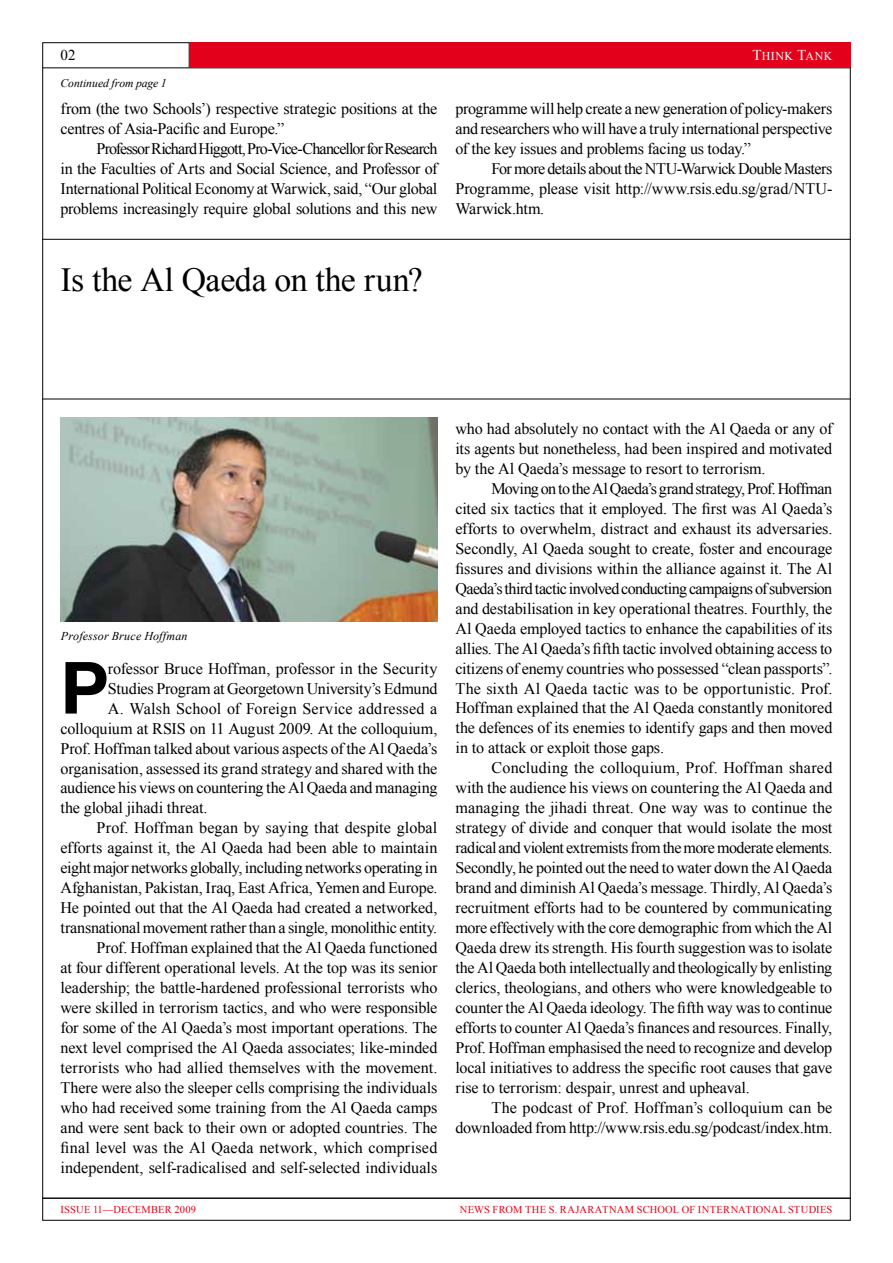
<style>
.page{position:relative;width:893px;height:1263px;background:#fff}
.page>*{position:absolute;margin:0;border:0;box-sizing:border-box;transform-origin:0 0}
.t1{font:700 72.15px "Helvetica Neue";color:#000}
.t2{font:33.75px "Times New Roman";color:#000}
.t3{font:16.2px/20px "Times New Roman";letter-spacing:-.005em;color:#000;text-align:justify}
.t4{font:16.2px "Times New Roman";letter-spacing:-.025em;color:#000}
.t5{font:16.2px "Times New Roman";letter-spacing:.015em;color:#000}
.t6{font:15px "Times New Roman";color:#000}
.t7{font:italic 12px "Times New Roman";letter-spacing:.015em;color:#000}
.t8{font:12px "Times New Roman";color:#fff}
.t9{font:italic 11.7px "Times New Roman";letter-spacing:-.005em;color:#000}
.t10{font:10.5px "Times New Roman";letter-spacing:.01em;color:#e2001a}
.t11{font:10.5px "Times New Roman";letter-spacing:.03em;color:#e2001a}
.s1{font-size:15px}
</style>
<div class="page">
<hr style="left:43px;top:68px;width:807px;height:1px;background:#000">
<div style="left:189px;top:43px;width:661px;height:25px;background:#e2001a"></div>
<hr style="left:42px;top:1198px;width:808px;height:1px;background:#000">
<img style="left:61px;top:418px;width:376px;height:203px">
<hr style="left:43px;top:399px;width:807px;height:1px;background:#000">
<hr style="left:43px;top:239px;width:807px;height:1px;background:#000">
<p class="t6" style="left:61px;top:45px;width:16px">02</p>
<p class="t8" style="left:752px;top:48px;width:19px"><span class="s1">T</span>HINK</p>
<p class="t8" style="left:797px;top:48px;width:19px"><span class="s1">T</span>ANK</p>
<p class="t9" style="left:61px;top:75px;width:108px">Continued from page 1</p>
<p class="t3" style="left:60px;top:98px;width:378px">from (the two Schools’) respective strategic positions at the centres of Asia-Pacific and Europe.”</p>
<p class="t3" style="left:60px;top:138px;width:378px;text-indent:36px">Professor Richard Higgott, Pro-Vice-Chancellor for Research in the Faculties of Arts and Social Science, and Professor of International Political Economy at Warwick, said, “Our global problems increasingly require global solutions and this new</p>
<p class="t3" style="left:455px;top:98px;width:378px">programme will help create a new generation of policy-makers and researchers who will have a truly international perspective of the key issues and problems facing us today.”</p>
<p class="t3" style="left:455px;top:158px;width:378px;text-indent:36px">For more details about the NTU-Warwick Double Masters Programme, please visit http://www.rsis.edu.sg/grad/NTU-Warwick.htm.</p>
<h2 class="t2" style="left:61px;top:257px;width:364px">Is the Al Qaeda on the run?</h2>
<p class="t7" style="left:61px;top:627px;width:128px">Professor Bruce Hoffman</p>
<h1 class="t1" style="left:61px;top:643px;width:50px">P</h1>
<p class="t3" style="left:108px;top:658px;width:331px">rofessor Bruce Hoffman, professor in the Security</p>
<p class="t3" style="left:108px;top:678px;width:331px">Studies Program at Georgetown University’s Edmund</p>
<p class="t5" style="left:108px;top:697px;width:331px">A. Walsh School of Foreign Service addressed a</p>
<p class="t3" style="left:60px;top:718px;width:378px">colloquium at RSIS on 11 August 2009. At the colloquium,</p>
<p class="t3" style="left:60px;top:738px;width:378px">Prof. Hoffman talked about various aspects of the Al Qaeda’s</p>
<p class="t3" style="left:60px;top:758px;width:378px">organisation, assessed its grand strategy and shared with the</p>
<p class="t3" style="left:60px;top:778px;width:378px">audience his views on countering the Al Qaeda and managing</p>
<p class="t3" style="left:60px;top:798px;width:149px">the global jihadi threat.</p>
<p class="t3" style="left:97px;top:818px;width:342px">Prof. Hoffman began by saying that despite global</p>
<p class="t3" style="left:60px;top:838px;width:378px">efforts against it, the Al Qaeda had been able to maintain</p>
<p class="t4" style="left:60px;top:857px;width:378px">eight major networks globally, including networks operating in</p>
<p class="t3" style="left:60px;top:878px;width:378px">Afghanistan, Pakistan, Iraq, East Africa, Yemen and Europe.</p>
<p class="t3" style="left:60px;top:898px;width:378px">He pointed out that the Al Qaeda had created a networked,</p>
<p class="t3" style="left:60px;top:918px;width:378px">transnational movement rather than a single, monolithic entity.</p>
<p class="t3" style="left:96px;top:938px;width:342px">Prof. Hoffman explained that the Al Qaeda functioned</p>
<p class="t3" style="left:60px;top:958px;width:378px">at four different operational levels. At the top was its senior</p>
<p class="t3" style="left:60px;top:978px;width:378px">leadership; the battle-hardened professional terrorists who</p>
<p class="t3" style="left:60px;top:998px;width:378px">were skilled in terrorism tactics, and who were responsible</p>
<p class="t3" style="left:60px;top:1017px;width:378px">for some of the Al Qaeda’s most important operations. The</p>
<p class="t3" style="left:60px;top:1037px;width:378px">next level comprised the Al Qaeda associates; like-minded</p>
<p class="t3" style="left:60px;top:1057px;width:378px">terrorists who had allied themselves with the movement.</p>
<p class="t3" style="left:60px;top:1077px;width:378px">There were also the sleeper cells comprising the individuals</p>
<p class="t3" style="left:60px;top:1097px;width:378px">who had received some training from the Al Qaeda camps</p>
<p class="t3" style="left:60px;top:1117px;width:378px">and were sent back to their own or adopted countries. The</p>
<p class="t3" style="left:60px;top:1137px;width:378px">final level was the Al Qaeda network, which comprised</p>
<p class="t3" style="left:60px;top:1157px;width:378px">independent, self-radicalised and self-selected individuals</p>
<p class="t3" style="left:455px;top:418px;width:378px">who had absolutely no contact with the Al Qaeda or any of its agents but nonetheless, had been inspired and motivated by the Al Qaeda’s message to resort to terrorism.</p>
<p class="t3" style="left:455px;top:478px;width:378px;text-indent:36px">Moving on to the Al Qaeda’s grand strategy, Prof. Hoffman cited six tactics that it employed. The first was Al Qaeda’s efforts to overwhelm, distract and exhaust its adversaries.<br>Secondly, Al Qaeda sought to create, foster and encourage fissures and divisions within the alliance against it. The Al Qaeda’s third tactic involved conducting campaigns of subversion and destabilisation in key operational theatres. Fourthly, the Al Qaeda employed tactics to enhance the capabilities of its allies. The Al Qaeda’s fifth tactic involved obtaining access to citizens of enemy countries who possessed “clean passports”.<br>The sixth Al Qaeda tactic was to be opportunistic. Prof.<br>Hoffman explained that the Al Qaeda constantly monitored the defences of its enemies to identify gaps and then moved in to attack or exploit those gaps.</p>
<p class="t3" style="left:455px;top:758px;width:378px;text-indent:36px">Concluding the colloquium, Prof. Hoffman shared with the audience his views on countering the Al Qaeda and managing the jihadi threat. One way was to continue the strategy of divide and conquer that would isolate the most radical and violent extremists from the more moderate elements.<br>Secondly, he pointed out the need to water down the Al Qaeda brand and diminish Al Qaeda’s message. Thirdly, Al Qaeda’s recruitment efforts had to be countered by communicating more effectively with the core demographic from which the Al Qaeda drew its strength. His fourth suggestion was to isolate the Al Qaeda both intellectually and theologically by enlisting clerics, theologians, and others who were knowledgeable to counter the Al Qaeda ideology. The fifth way was to continue efforts to counter Al Qaeda’s finances and resources. Finally, Prof. Hoffman emphasised the need to recognize and develop local initiatives to address the specific root causes that gave rise to terrorism: despair, unrest and upheaval.</p>
<p class="t3" style="left:455px;top:1097px;width:378px;text-align:right">The podcast of Prof. Hoffman’s colloquium can be downloaded from http://www.rsis.edu.sg/podcast/index.htm.</p>
<p class="t10" style="left:61px;top:1202px;width:11px">Issu</p>
<p class="t10" style="left:84px;top:1202px;width:114px">e 11—DECEMBER 2009</p>
<p class="t10" style="left:460px;top:1202px;width:9px">News</p>
<p class="t11" style="left:493px;top:1202px;width:225px">from the S. Rajaratnam School of Inter</p>
<p class="t10" style="left:731px;top:1202px;width:72px">nat ional Stud</p>
<p class="t10" style="left:816px;top:1202px;width:11px">ies</p>
</div>
